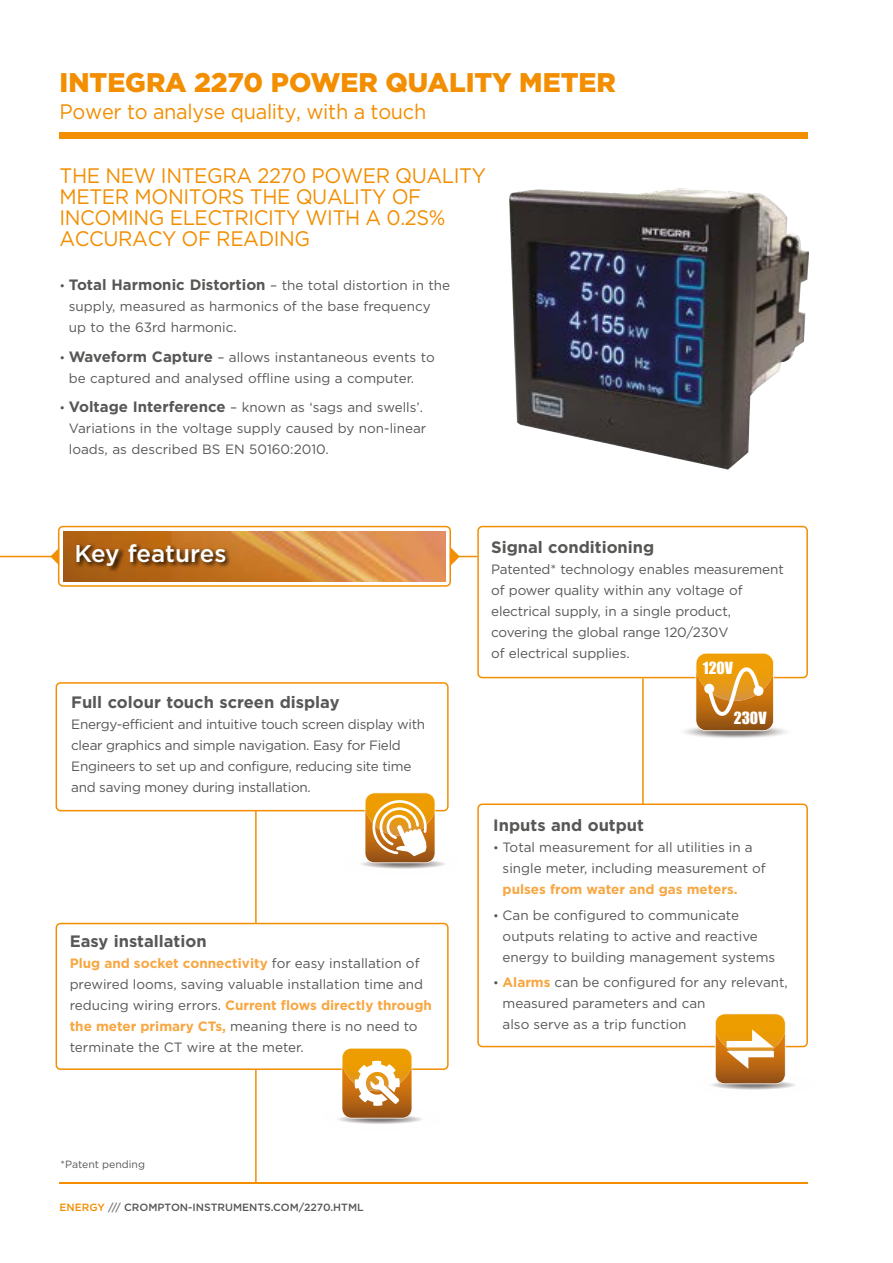
<style>
.page{position:relative;width:893px;height:1263px;background:#fff}
.page>*{position:absolute;margin:0;border:0;box-sizing:border-box;transform-origin:0 0}
.t1{font:900 27px "Gotham";color:#f28e00}
.t2{font:500 24.15px "Gotham";letter-spacing:-.005em;color:#fff}
.t3{font:21px/21px "Gotham";letter-spacing:-.02em;color:#f28e00;scale:.95 1}
.t4{font:700 16.5px "Gotham";color:#575756}
.t5{font:15.6px "Impact";color:#fff}
.t6{font:13.5px/21px "Gotham";color:#575756}
.t7{font:13.5px/21px "Gotham";letter-spacing:-.02em;color:#575756}
.t8{font:700 13.5px "Gotham";color:#f7a641}
.t9{font:500 10.5px "Gotham";color:#575756}
.t10{font:10.5px "Gotham";color:#575756}
.s1{font-size:12px}
.s2{font-weight:700;font-size:15px}
.s3{font-weight:700;color:#f7a641}
.s4{color:#f28e00}
.s5{color:#75767c}
</style>
<div class="page">
<hr style="left:60px;top:1182px;width:748px;height:1px;background:#f28e00">
<hr style="left:255px;top:810px;width:2px;height:372px;background:#f28e00">
<hr style="left:642px;top:678px;width:2px;height:238px;background:#f28e00">
<div style="left:56px;top:923px;width:392px;height:146px;background:#fff;border-radius:4px"></div>
<div style="left:56px;top:923px;width:393px;height:147px;border:2px solid #f28e00;border-radius:4px"></div>
<div style="left:56px;top:682px;width:393px;height:129px;border:2px solid #f28e00;border-radius:4px"></div>
<div style="left:58px;top:526px;width:393px;height:61px;border:2px solid #f28e00;border-radius:4px"></div>
<div style="left:477px;top:526px;width:331px;height:152px;border:2px solid #f28e00;border-radius:4px"></div>
<div style="left:478px;top:804px;width:329px;height:242px;background:#fff;border-radius:4px"></div>
<div style="left:477px;top:803px;width:331px;height:244px;border:2px solid #f28e00;border-radius:4px"></div>
<img style="left:64px;top:532px;width:381px;height:49px">
<div style="left:75px;top:543px;width:156px;height:29px;background:#000;opacity:.75"></div>
<hr style="left:0;top:556px;width:59px;height:1px;background:#f28e00">
<svg style="left:50px;top:548px;width:9px;height:17px"></svg>
<svg style="left:451px;top:548px;width:26px;height:17px"></svg>
<svg style="left:341px;top:792px;width:108px;height:77px"></svg>
<svg style="left:322px;top:1048px;width:119px;height:76px"></svg>
<svg style="left:697px;top:1013px;width:111px;height:77px"></svg>
<img style="left:509px;top:188px;width:300px;height:282px">
<svg style="left:695px;top:653px;width:79px;height:78px;background:#d3902d"></svg>
<div style="left:704px;top:684px;width:10px;height:10px;background:#fff;border-radius:50%"></div>
<div style="left:753px;top:686px;width:10px;height:10px;background:#fff;border-radius:50%"></div>
<div style="left:60px;top:132px;width:748px;height:6px;background:#f28e00"></div>
<h1 class="t1" style="left:60px;top:64px;width:558px">INTEGRA 2270 POWER QUALITY METER</h1>
<h3 class="t3" style="left:60px;top:101px;width:388px">Power to analyse quality, with a touch</h3>
<h3 class="t3" style="left:60px;top:164px;width:451px">THE NEW INTEGRA 2270 POWER QUALITY<br>METER MONITORS THE QUALITY OF<br>INCOMING ELECTRICITY WITH A 0.2S%<br>ACCURACY OF READING</h3>
<p class="t6" style="left:69px;top:274px;width:383px;text-indent:-9px"><span class="s1">•</span> <span class="s2">Total Harmonic Distortion</span> – the total distortion in the supply, measured as harmonics of the base frequency up to the 63rd harmonic.</p>
<p class="t6" style="left:69px;top:346px;width:367px;text-indent:-9px"><span class="s1">•</span> <span class="s2">Waveform Capture</span> – allows instantaneous events to be captured and analysed offline using a computer.</p>
<p class="t6" style="left:69px;top:396px;width:359px;text-indent:-9px"><span class="s1">•</span> <span class="s2">Voltage Interference</span> – known as ‘sags and swells’.<br>Variations in the voltage supply caused by non-linear loads, as described BS EN 50160:2010.</p>
<h2 class="t2" style="left:74px;top:538px;width:154px">Key features</h2>
<p class="t4" style="left:71px;top:691px;width:270px">Full colour touch screen display</p>
<p class="t7" style="left:71px;top:714px;width:355px">Energy-efficient and intuitive touch screen display with clear graphics and simple navigation. Easy for Field Engineers to set up and configure, reducing site time and saving money during installation.</p>
<p class="t4" style="left:70px;top:930px;width:138px">Easy installation</p>
<p class="t6" style="left:70px;top:953px;width:364px"><span class="s3">Plug and socket connectivity</span> for easy installation of prewired looms, saving valuable installation time and reducing wiring errors. <span class="s3">Current flows directly through the meter primary CTs,</span> meaning there is no need to terminate the CT wire at the meter.</p>
<p class="t4" style="left:491px;top:536px;width:165px">Signal conditioning</p>
<p class="t6" style="left:491px;top:558px;width:294px">Patented* technology enables measurement of power quality within any voltage of electrical supply, in a single product, covering the global range 120/230V<br>of electrical supplies.</p>
<p class="t5" style="left:703px;top:655px;width:32px">120V</p>
<p class="t5" style="left:734px;top:705px;width:34px">230V</p>
<p class="t4" style="left:493px;top:815px;width:152px">Inputs and output</p>
<p class="t6" style="left:503px;top:837px;width:265px;text-indent:-9px"><span class="s1">•</span> Total measurement for all utilities in a single meter, including measurement of</p>
<p class="t8" style="left:503px;top:881px;width:237px">pulses from water and gas meters.</p>
<p class="t6" style="left:503px;top:904px;width:274px;text-indent:-9px"><span class="s1">•</span> Can be configured to communicate outputs relating to active and reactive energy to building management systems</p>
<p class="t6" style="left:503px;top:971px;width:287px;text-indent:-9px"><span class="s1">•</span> <span class="s3">Alarms</span> can be configured for any relevant, measured parameters and can<br>also serve as a trip function</p>
<p class="t10" style="left:61px;top:1158px;width:86px">*Patent pending</p>
<p class="t9" style="left:60px;top:1200px;width:306px"><span class="s4">ENERGY</span> <span class="s5">///</span> CROMPTON-INSTRUMENTS.COM/2270.HTML</p>
</div>
